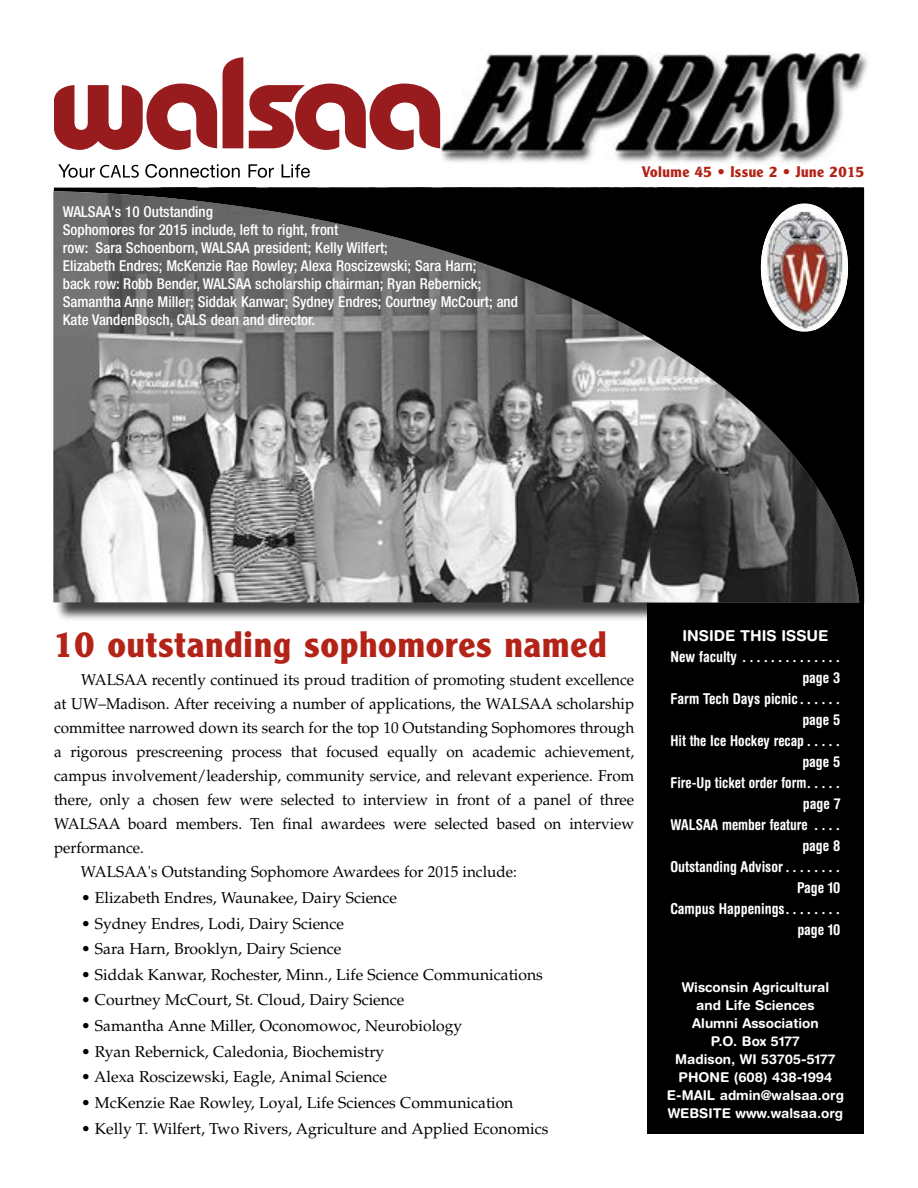
<style>
.page{position:relative;width:918px;height:1188px;background:#fff}
.page>*{position:absolute;margin:0;border:0;box-sizing:border-box;transform-origin:0 0}
.t1{font:700 36px "Clearface Gothic LT Std";letter-spacing:.03em;color:#b32317}
.t2{font:15.75px "Palatino LT Std";color:#000}
.t3{font:500 condensed 15px/18px "Helvetica Neue LT Std";color:#fff}
.t4{font:700 condensed 15px "Helvetica Rounded LT Std";color:#fff}
.t5{font:700 15px "Clearface Gothic LT Std";letter-spacing:.03em;color:#b32317}
.t6{font:700 15px "Helvetica Rounded LT Std";color:#fff}
.t7{font:700 13.5px/18px "Helvetica Rounded LT Std";color:#fff;text-align:center}
</style>
<div class="page">
<div style="left:56px;top:191px;width:804px;height:430px;background:#000;opacity:.75"></div>
<img style="left:53px;top:191px;width:806px;height:411px">
<div style="left:648px;top:603px;width:216px;height:531px;background:#000"></div>
<svg style="left:54px;top:84px;width:163px;height:66px"></svg>
<div style="left:223px;top:57px;width:20px;height:91px;background:#981b1e"></div>
<svg style="left:249px;top:84px;width:191px;height:66px"></svg>
<svg style="left:58px;top:164px;width:81px;height:14px"></svg>
<svg style="left:145px;top:164px;width:95px;height:14px"></svg>
<svg style="left:249px;top:164px;width:25px;height:14px"></svg>
<svg style="left:282px;top:164px;width:28px;height:14px"></svg>
<img style="left:441px;top:52px;width:427px;height:111px">
<div style="left:761px;top:203px;width:87px;height:129px;background:#fff;border-radius:50%"></div>
<img style="left:761px;top:212px;width:87px;height:118px">
<p class="t3" style="left:63px;top:202px;width:457px">WALSAA's 10 Outstanding<br>Sophomores for 2015 include, left to right, front<br>row: Sara Schoenborn, WALSAA president; Kelly Wilfert;<br>Elizabeth Endres; McKenzie Rae Rowley; Alexa Roscizewski; Sara Harn;<br>back row: Robb Bender, WALSAA scholarship chairman; Ryan Rebernick; Samantha Anne Miller; Siddak Kanwar; Sydney Endres; Courtney McCourt; and Kate VandenBosch, CALS dean and director.</p>
<p class="t5" style="left:642px;top:163px;width:224px">Volume 45 • Issue 2 • June 2015</p>
<h1 class="t1" style="left:53px;top:623px;width:554px">10 outstanding sophomores named</h1>
<p class="t6" style="left:682px;top:627px;width:148px">INSIDE THIS ISSUE</p>
<p class="t4" style="left:670px;top:648px;width:163px">New faculty . . . . . . . . . . . . .</p>
<p class="t4" style="left:802px;top:669px;width:40px">page 3</p>
<p class="t4" style="left:670px;top:690px;width:164px">Farm Tech Days picnic . . . . .</p>
<p class="t4" style="left:802px;top:711px;width:40px">page 5</p>
<p class="t4" style="left:671px;top:732px;width:163px">Hit the Ice Hockey recap . . . .</p>
<p class="t4" style="left:802px;top:753px;width:40px">page 5</p>
<p class="t4" style="left:671px;top:774px;width:163px">Fire-Up ticket order form . . . .</p>
<p class="t4" style="left:803px;top:795px;width:39px">page 7</p>
<p class="t4" style="left:671px;top:816px;width:163px">WALSAA member feature . . .</p>
<p class="t4" style="left:802px;top:837px;width:40px">page 8</p>
<p class="t4" style="left:670px;top:858px;width:163px">Outstanding Advisor . . . . . . .</p>
<p class="t4" style="left:797px;top:879px;width:45px">Page 10</p>
<p class="t4" style="left:670px;top:900px;width:163px">Campus Happenings . . . . . . .</p>
<p class="t4" style="left:797px;top:921px;width:45px">page 10</p>
<p class="t2" style="left:81px;top:671px;width:555px">WALSAA recently continued its proud tradition of promoting student excellence</p>
<p class="t2" style="left:54px;top:695px;width:582px">at UW–Madison. After receiving a number of applications, the WALSAA scholarship</p>
<p class="t2" style="left:54px;top:719px;width:582px">committee narrowed down its search for the top 10 Outstanding Sophomores through</p>
<p class="t2" style="left:54px;top:743px;width:582px">a rigorous prescreening process that focused equally on academic achievement,</p>
<p class="t2" style="left:54px;top:767px;width:582px">campus involvement/leadership, community service, and relevant experience. From</p>
<p class="t2" style="left:54px;top:791px;width:582px">there, only a chosen few were selected to interview in front of a panel of three</p>
<p class="t2" style="left:54px;top:815px;width:582px">WALSAA board members. Ten final awardees were selected based on interview</p>
<p class="t2" style="left:54px;top:839px;width:91px">performance.</p>
<p class="t2" style="left:81px;top:863px;width:437px">WALSAA's Outstanding Sophomore Awardees for 2015 include:</p>
<p class="t2" style="left:81px;top:888px;width:318px">• Elizabeth Endres, Waunakee, Dairy Science</p>
<p class="t2" style="left:81px;top:914px;width:264px">• Sydney Endres, Lodi, Dairy Science</p>
<p class="t2" style="left:81px;top:940px;width:262px">• Sara Harn, Brooklyn, Dairy Science</p>
<p class="t2" style="left:81px;top:965px;width:463px">• Siddak Kanwar, Rochester, Minn., Life Science Communications</p>
<p class="t2" style="left:81px;top:991px;width:325px">• Courtney McCourt, St. Cloud, Dairy Science</p>
<p class="t2" style="left:81px;top:1017px;width:383px">• Samantha Anne Miller, Oconomowoc, Neurobiology</p>
<p class="t2" style="left:81px;top:1042px;width:305px">• Ryan Rebernick, Caledonia, Biochemistry</p>
<p class="t2" style="left:81px;top:1068px;width:308px">• Alexa Roscizewski, Eagle, Animal Science</p>
<p class="t2" style="left:81px;top:1093px;width:434px">• McKenzie Rae Rowley, Loyal, Life Sciences Communication</p>
<p class="t2" style="left:81px;top:1119px;width:469px">• Kelly T. Wilfert, Two Rivers, Agriculture and Applied Economics</p>
<p class="t7" style="left:667px;top:978px;width:178px">Wisconsin Agricultural<br>and Life Sciences<br>Alumni Association<br>P.O. Box 5177<br>Madison, WI 53705-5177<br>PHONE (608) 438-1994<br>E-MAIL admin@walsaa.org<br>WEBSITE www.walsaa.org</p>
</div>
